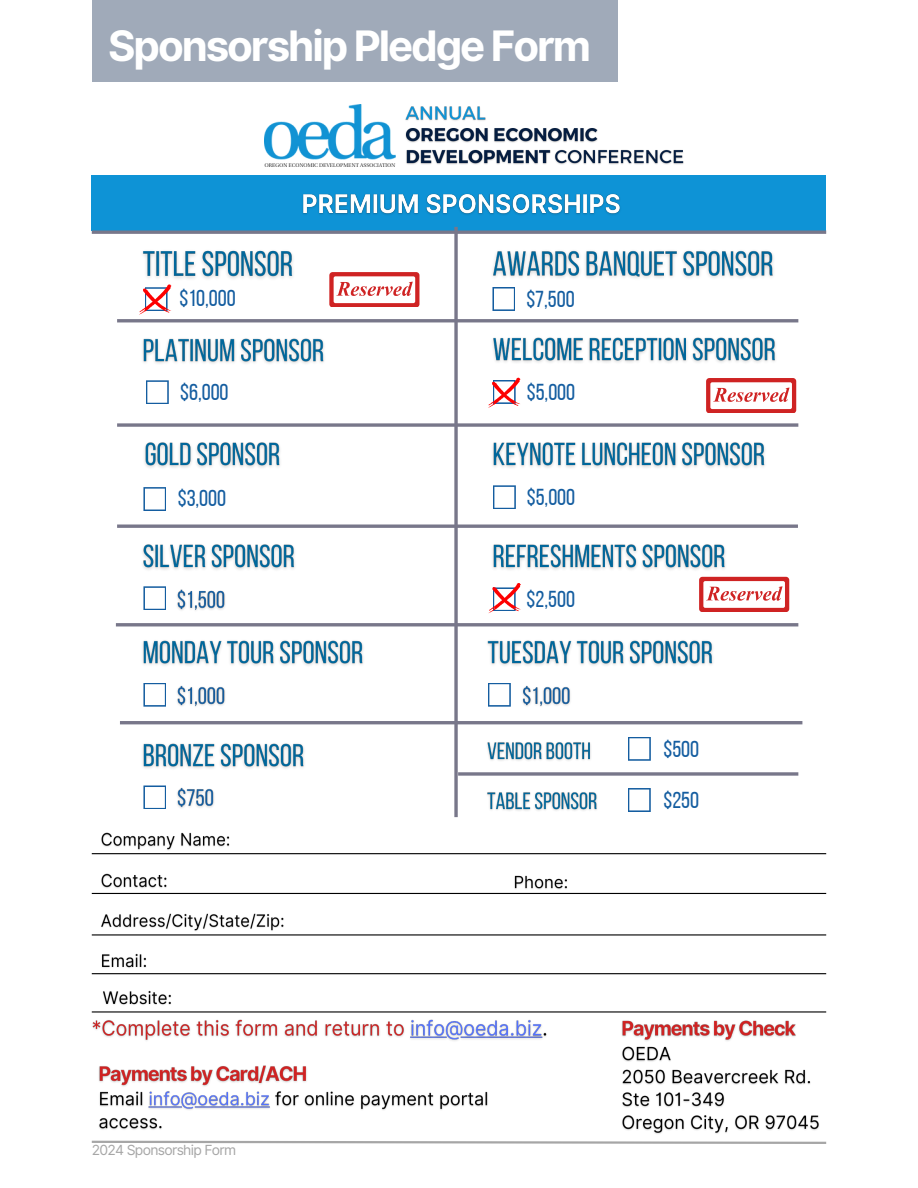
<style>
.page{position:relative;width:918px;height:1188px;background:#fff}
.page>*{position:absolute;margin:0;border:0;box-sizing:border-box;transform-origin:0 0}
.t1{font:700 42px "Inter";letter-spacing:-.05em;color:#fff}
.t2{font:23.1px "Bebas Neue";color:#145da0}
.t3{font:13.95px "Inter";letter-spacing:-.05em;color:#a6a6a6}
</style>
<div class="page">
<img style="left:265px;top:105px;width:130px;height:62px">
<img style="left:405px;top:106px;width:279px;height:59px">
<div style="left:92px;top:175px;width:734px;height:55px;background:#0e93d6"></div>
<svg style="left:92px;top:230px;width:734px;height:4px;fill:#787d92"></svg>
<hr style="left:117px;top:319px;width:681px;height:3px;background:#78778a">
<svg style="left:117px;top:423px;width:681px;height:4px"></svg>
<hr style="left:117px;top:525px;width:681px;height:3px;background:#78778a">
<svg style="left:454px;top:227px;width:4px;height:590px;fill:#78778a"></svg>
<svg style="left:146px;top:380px;width:23px;height:24px"></svg>
<svg style="left:143px;top:487px;width:23px;height:24px"></svg>
<svg style="left:143px;top:586px;width:23px;height:24px"></svg>
<svg style="left:493px;top:485px;width:23px;height:24px"></svg>
<svg style="left:458px;top:772px;width:340px;height:4px"></svg>
<hr style="left:116px;top:623px;width:682px;height:3px;background:#78778a">
<svg style="left:492px;top:287px;width:23px;height:24px"></svg>
<div style="left:92px;top:0;width:526px;height:82px;background:#a0aab9"></div>
<svg style="left:91px;top:1140px;width:736px;height:4px"></svg>
<hr style="left:92px;top:853px;width:734px;height:1px;background:#000">
<hr style="left:92px;top:893px;width:734px;height:1px;background:#000">
<hr style="left:92px;top:934px;width:734px;height:2px;background:#000">
<img style="left:97px;top:832px;width:136px;height:23px">
<img style="left:101px;top:873px;width:66px;height:15px">
<img style="left:511px;top:875px;width:59px;height:18px">
<img style="left:97px;top:913px;width:191px;height:23px">
<hr style="left:92px;top:973px;width:734px;height:1px;background:#000">
<img style="left:101px;top:953px;width:45px;height:15px">
<hr style="left:92px;top:1011px;width:734px;height:2px;background:#000">
<img style="left:103px;top:990px;width:68px;height:15px">
<svg style="left:488px;top:378px;width:32px;height:30px"></svg>
<img style="left:144px;top:442px;width:136px;height:26px">
<img style="left:177px;top:589px;width:48px;height:22px">
<img style="left:492px;top:337px;width:284px;height:26px">
<img style="left:492px;top:442px;width:273px;height:26px">
<img style="left:302px;top:193px;width:318px;height:22px">
<img style="left:142px;top:250px;width:151px;height:29px">
<img style="left:142px;top:338px;width:182px;height:26px">
<img style="left:142px;top:544px;width:153px;height:26px">
<img style="left:487px;top:792px;width:110px;height:19px">
<svg style="left:628px;top:788px;width:23px;height:24px"></svg>
<img style="left:487px;top:742px;width:104px;height:19px">
<svg style="left:628px;top:737px;width:23px;height:24px"></svg>
<img style="left:622px;top:1020px;width:174px;height:21px">
<img style="left:622px;top:1046px;width:197px;height:88px">
<img style="left:492px;top:250px;width:282px;height:28px">
<img style="left:492px;top:544px;width:234px;height:26px">
<img style="left:92px;top:1019px;width:455px;height:22px">
<img style="left:99px;top:1091px;width:389px;height:39px">
<img style="left:99px;top:1065px;width:208px;height:22px">
<svg style="left:706px;top:378px;width:90px;height:35px"></svg>
<hr style="left:120px;top:721px;width:682px;height:3px;background:#78778a">
<svg style="left:143px;top:683px;width:23px;height:24px"></svg>
<img style="left:177px;top:685px;width:48px;height:22px">
<img style="left:142px;top:640px;width:221px;height:26px">
<svg style="left:488px;top:683px;width:23px;height:24px"></svg>
<img style="left:522px;top:685px;width:49px;height:22px">
<img style="left:487px;top:640px;width:226px;height:26px">
<img style="left:142px;top:743px;width:162px;height:26px">
<svg style="left:143px;top:785px;width:23px;height:24px"></svg>
<img style="left:177px;top:787px;width:37px;height:21px">
<svg style="left:488px;top:583px;width:33px;height:30px"></svg>
<svg style="left:699px;top:577px;width:90px;height:34px"></svg>
<svg style="left:329px;top:272px;width:90px;height:35px"></svg>
<svg style="left:139px;top:284px;width:32px;height:31px"></svg>
<h1 class="t1" style="left:108px;top:20px;width:485px">Sponsorship Pledge Form</h1>
<p class="t2" style="left:179px;top:289px;width:58px">$10,000</p>
<p class="t2" style="left:526px;top:290px;width:50px">$7,500</p>
<p class="t2" style="left:180px;top:383px;width:50px">$6,000</p>
<p class="t2" style="left:527px;top:383px;width:50px">$5,000</p>
<p class="t2" style="left:178px;top:489px;width:50px">$3,000</p>
<p class="t2" style="left:527px;top:488px;width:50px">$5,000</p>
<p class="t2" style="left:527px;top:590px;width:50px">$2,500</p>
<p class="t2" style="left:663px;top:739px;width:37px">$500</p>
<p class="t2" style="left:663px;top:791px;width:37px">$250</p>
<p class="t3" style="left:92px;top:1142px;width:146px">2024 Sponsorship Form</p>
</div>
